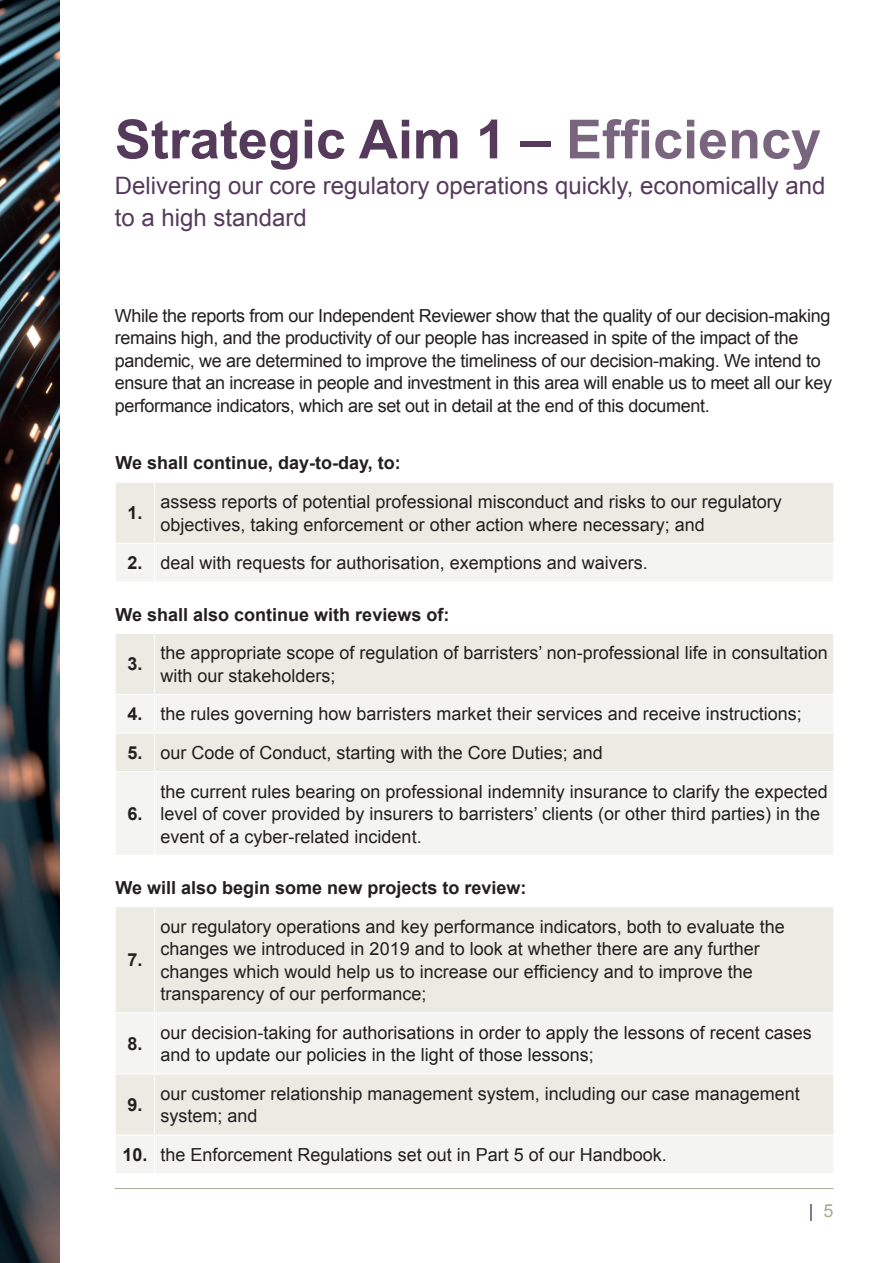
<style>
.page{position:relative;width:893px;height:1263px;background:#fff}
.page>*{position:absolute;margin:0;border:0;box-sizing:border-box;transform-origin:0 0}
.t1{font:700 54px "Arial";color:#553a5c}
.t2{font:24px/31.5px "Arial";color:#553a5c}
.t3{font:18px/22.5px "Arial";color:#231f20}
.t4{font:18px/22.5px "Arial";letter-spacing:-.02em;color:#231f20}
.t5{font:700 18px "Arial";color:#231f20}
.t6{font:18px "Arial";color:#553a5c}
.s1{color:#7a657e}
.s2{font-weight:700}
.s3{color:#aca894}
</style>
<div class="page">
<hr style="left:115px;top:1188px;width:718px;height:1px;background:#aca894">
<img style="left:0;top:0;width:60px;height:1263px">
<svg style="left:116px;top:483px;width:717px;height:652px;fill:#ebebe4"></svg>
<div style="left:116px;top:695px;width:717px;height:38px;background:#f4f5f2"></div>
<div style="left:116px;top:772px;width:717px;height:83px;background:#f4f5f2"></div>
<div style="left:116px;top:1013px;width:717px;height:60px;background:#f4f5f2"></div>
<div style="left:116px;top:1136px;width:717px;height:37px;background:#f4f5f2"></div>
<hr style="left:154px;top:483px;width:1px;height:60px;background:#fff">
<svg style="left:116px;top:543px;width:717px;height:51px"></svg>
<hr style="left:115px;top:594px;width:40px;height:1px;background:#fff">
<hr style="left:155px;top:594px;width:679px;height:1px;background:#fff">
<hr style="left:115px;top:633px;width:40px;height:1px;background:#fff">
<hr style="left:155px;top:633px;width:679px;height:1px;background:#fff">
<hr style="left:154px;top:634px;width:1px;height:60px;background:#fff">
<hr style="left:115px;top:694px;width:40px;height:1px;background:#fff">
<hr style="left:155px;top:694px;width:679px;height:1px;background:#fff">
<hr style="left:154px;top:695px;width:1px;height:38px;background:#fff">
<hr style="left:115px;top:733px;width:40px;height:1px;background:#fff">
<hr style="left:155px;top:733px;width:679px;height:1px;background:#fff">
<hr style="left:154px;top:733px;width:1px;height:38px;background:#fff">
<hr style="left:115px;top:771px;width:40px;height:1px;background:#fff">
<hr style="left:155px;top:771px;width:679px;height:1px;background:#fff">
<hr style="left:154px;top:772px;width:1px;height:83px;background:#fff">
<hr style="left:115px;top:855px;width:40px;height:1px;background:#fff">
<hr style="left:155px;top:855px;width:679px;height:1px;background:#fff">
<hr style="left:115px;top:868px;width:40px;height:1px;background:#fff">
<hr style="left:155px;top:868px;width:679px;height:1px;background:#fff">
<hr style="left:115px;top:906px;width:40px;height:1px;background:#fff">
<hr style="left:155px;top:906px;width:679px;height:1px;background:#fff">
<hr style="left:154px;top:907px;width:1px;height:105px;background:#fff">
<hr style="left:115px;top:1012px;width:40px;height:1px;background:#fff">
<hr style="left:155px;top:1012px;width:679px;height:1px;background:#fff">
<hr style="left:154px;top:1013px;width:1px;height:60px;background:#fff">
<hr style="left:115px;top:1073px;width:40px;height:1px;background:#fff">
<hr style="left:155px;top:1073px;width:679px;height:1px;background:#fff">
<hr style="left:154px;top:1074px;width:1px;height:61px;background:#fff">
<hr style="left:154px;top:1135px;width:1px;height:38px;background:#fff">
<h1 class="t1" style="left:115px;top:104px;width:708px">Strategic Aim 1 – <span class="s1">Efficiency</span></h1>
<h2 class="t2" style="left:115px;top:170px;width:712px">Delivering our core regulatory operations quickly, economically and to a high standard</h2>
<p class="t4" style="left:115px;top:304px;width:719px">While the reports from our Independent Reviewer show that the quality of our decision-making remains high, and the productivity of our people has increased in spite of the impact of the pandemic, we are determined to improve the timeliness of our decision-making. We intend to ensure that an increase in people and investment in this area will enable us to meet all our key performance indicators, which are set out in detail at the end of this document.</p>
<p class="t5" style="left:116px;top:451px;width:287px">We shall continue, day-to-day, to:</p>
<p class="t5" style="left:127px;top:501px;width:17px">1.</p>
<p class="t3" style="left:161px;top:491px;width:623px">assess reports of potential professional misconduct and risks to our regulatory objectives, taking enforcement or other action where necessary; and</p>
<p class="t3" style="left:127px;top:552px;width:522px"><span class="s2">2.</span> deal with requests for authorisation, exemptions and waivers.</p>
<p class="t5" style="left:116px;top:602px;width:335px">We shall also continue with reviews of:</p>
<p class="t5" style="left:127px;top:652px;width:17px">3.</p>
<p class="t3" style="left:161px;top:642px;width:669px">the appropriate scope of regulation of barristers’ non-professional life in consultation with our stakeholders;</p>
<p class="t3" style="left:127px;top:703px;width:676px"><span class="s2">4.</span> the rules governing how barristers market their services and receive instructions;</p>
<p class="t3" style="left:127px;top:741px;width:477px"><span class="s2">5.</span> our Code of Conduct, starting with the Core Duties; and</p>
<p class="t3" style="left:161px;top:780px;width:669px">the current rules bearing on professional indemnity insurance to clarify the expected level of cover provided by insurers to barristers’ clients (or other third parties) in the event of a cyber-related incident.</p>
<p class="t5" style="left:116px;top:876px;width:412px">We will also begin some new projects to review:</p>
<p class="t5" style="left:127px;top:802px;width:17px">6.</p>
<p class="t5" style="left:127px;top:948px;width:17px">7.</p>
<p class="t3" style="left:161px;top:915px;width:626px">our regulatory operations and key performance indicators, both to evaluate the changes we introduced in 2019 and to look at whether there are any further changes which would help us to increase our efficiency and to improve the transparency of our performance;</p>
<p class="t5" style="left:127px;top:1032px;width:17px">8.</p>
<p class="t3" style="left:161px;top:1021px;width:653px">our decision-taking for authorisations in order to apply the lessons of recent cases and to update our policies in the light of those lessons;</p>
<p class="t5" style="left:127px;top:1093px;width:17px">9.</p>
<p class="t3" style="left:161px;top:1082px;width:641px">our customer relationship management system, including our case management system; and</p>
<p class="t3" style="left:122px;top:1143px;width:546px"><span class="s2">10.</span> the Enforcement Regulations set out in Part 5 of our Handbook.</p>
<p class="t6" style="left:809px;top:1198px;width:26px">| <span class="s3">5</span></p>
</div>
